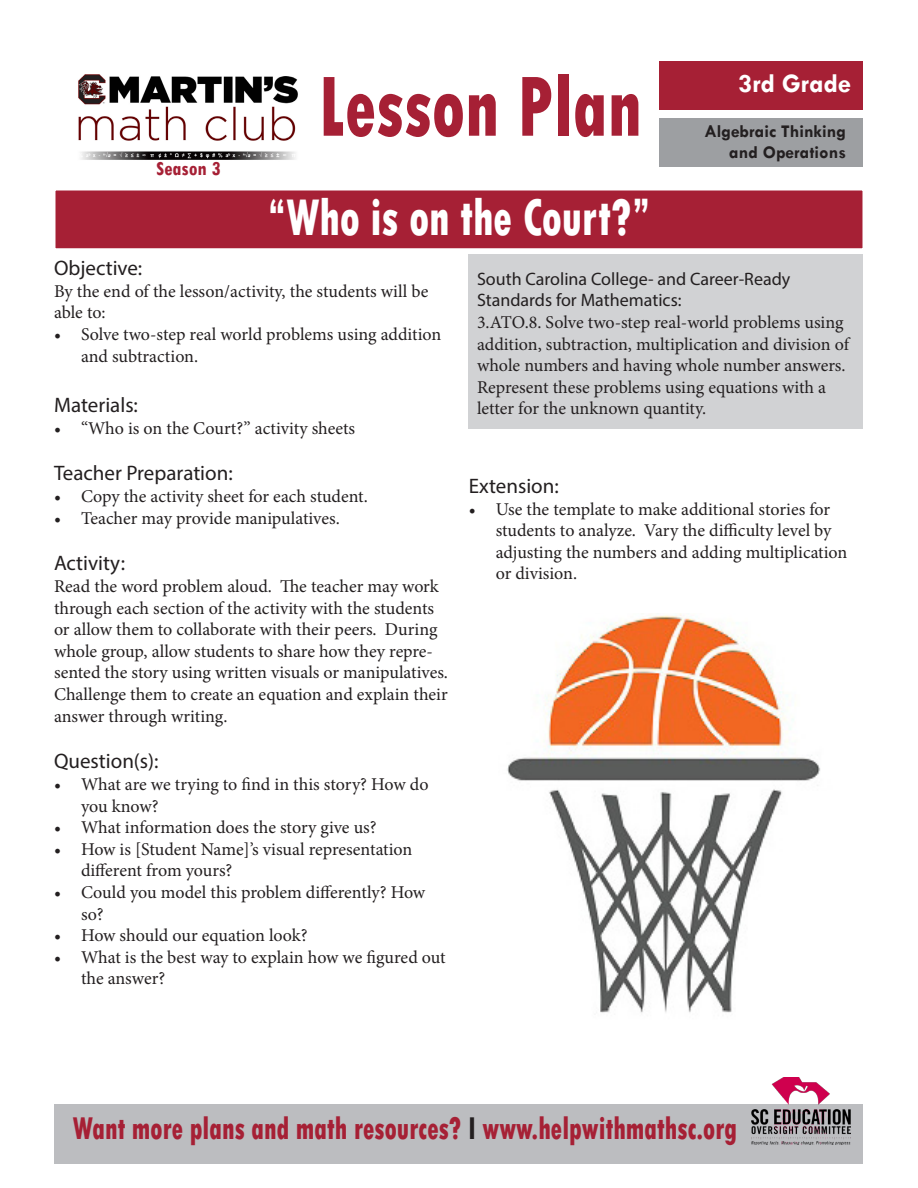
<style>
.page{position:relative;width:918px;height:1188px;background:#fff}
.page>*{position:absolute;margin:0;border:0;box-sizing:border-box;transform-origin:0 0}
.t1{font:800 condensed 90px "Tw Cen";color:#a62035;scale:.81 1}
.t2{font:800 condensed 54px "Tw Cen";color:#fff;scale:.81 1}
.t3{font:800 condensed 33px "Tw Cen";color:#a62035;scale:.81 1}
.t4{font:700 27px "Tw Cen";color:#fff}
.t5{font:21px "Myriad Pro";color:#231f20}
.t6{font:700 condensed 21px "Tw Cen";color:#a62035}
.t7{font:18px/21.6px "Minion Pro";letter-spacing:-.005em;color:#231f20}
.t8{font:18px "Myriad Pro";color:#231f20}
.t9{font:700 18px/21.6px "Tw Cen";color:#231f20;text-align:right}
.s1{color:#231f20}
</style>
<div class="page">
<div style="left:469px;top:254px;width:394px;height:174px;background:#d1d2d4"></div>
<img style="left:78px;top:74px;width:220px;height:86px">
<div style="left:660px;top:61px;width:203px;height:49px;background:#a62035"></div>
<div style="left:660px;top:118px;width:203px;height:49px;background:#9d9fa2"></div>
<div style="left:54px;top:189px;width:810px;height:61px;background:#a62035;border:2px solid #fff"></div>
<div style="left:55px;top:1104px;width:808px;height:60px;background:#bcbdc0"></div>
<img style="left:752px;top:1078px;width:98px;height:67px">
<img style="left:507px;top:614px;width:313px;height:399px">
<p class="t6" style="left:156px;top:156px;width:66px">Season 3</p>
<p class="t1" style="left:319px;top:54px;width:401px">Lesson Plan</p>
<p class="t4" style="left:738px;top:68px;width:115px">3rd Grade</p>
<p class="t9" style="left:704px;top:120px;width:143px">Algebraic Thinking and Operations</p>
<p class="t2" style="left:267px;top:186px;width:475px">“Who is on the Court?”</p>
<p class="t8" style="left:477px;top:268px;width:315px">South Carolina College- and Career-Ready</p>
<p class="t8" style="left:477px;top:289px;width:206px">Standards for Mathematics:</p>
<p class="t7" style="left:477px;top:312px;width:374px">3.ATO.8. Solve two-step real-world problems using addition, subtraction, multiplication and division of whole numbers and having whole number answers.<br>Represent these problems using equations with a letter for the unknown quantity.</p>
<p class="t5" style="left:54px;top:255px;width:90px">Objective:</p>
<p class="t7" style="left:54px;top:280px;width:376px">By the end of the lesson/activity, the students will be able to:</p>
<p class="t7" style="left:81px;top:324px;width:362px;text-indent:-27px">• Solve two-step real world problems using addition and subtraction.</p>
<p class="t5" style="left:54px;top:392px;width:85px">Materials:</p>
<p class="t7" style="left:54px;top:417px;width:303px">• “Who is on the Court?” activity sheets</p>
<p class="t5" style="left:54px;top:460px;width:180px">Teacher Preparation:</p>
<p class="t7" style="left:54px;top:486px;width:315px">• Copy the activity sheet for each student.</p>
<p class="t7" style="left:54px;top:507px;width:287px">• Teacher may provide manipulatives.</p>
<p class="t5" style="left:54px;top:550px;width:73px">Activity:</p>
<p class="t7" style="left:54px;top:576px;width:396px">Read the word problem aloud. The teacher may work through each section of the activity with the students or allow them to collaborate with their peers. During whole group, allow students to share how they repre&shy;sented the story using written visuals or manipulatives.<br>Challenge them to create an equation and explain their answer through writing.</p>
<p class="t5" style="left:54px;top:748px;width:106px">Question(s):</p>
<p class="t7" style="left:81px;top:774px;width:349px;text-indent:-27px">• What are we trying to find in this story? How do you know?</p>
<p class="t7" style="left:54px;top:817px;width:324px">• What information does the story give us?</p>
<p class="t7" style="left:81px;top:838px;width:333px;text-indent:-27px">• How is [Student Name]’s visual representation different from yours?</p>
<p class="t7" style="left:81px;top:882px;width:346px;text-indent:-27px">• Could you model this problem differently? How so?</p>
<p class="t7" style="left:54px;top:925px;width:255px">• How should our equation look?</p>
<p class="t7" style="left:81px;top:946px;width:366px;text-indent:-27px">• What is the best way to explain how we figured out the answer?</p>
<p class="t5" style="left:469px;top:473px;width:92px">Extension:</p>
<p class="t7" style="left:496px;top:498px;width:353px;text-indent:-27px">• Use the template to make additional stories for students to analyze. Vary the difficulty level by adjusting the numbers and adding multiplication or division.</p>
<p class="t3" style="left:73px;top:1109px;width:822px">Want more plans and math resources? <span class="s1">I</span> www.helpwithmathsc.org</p>
</div>
